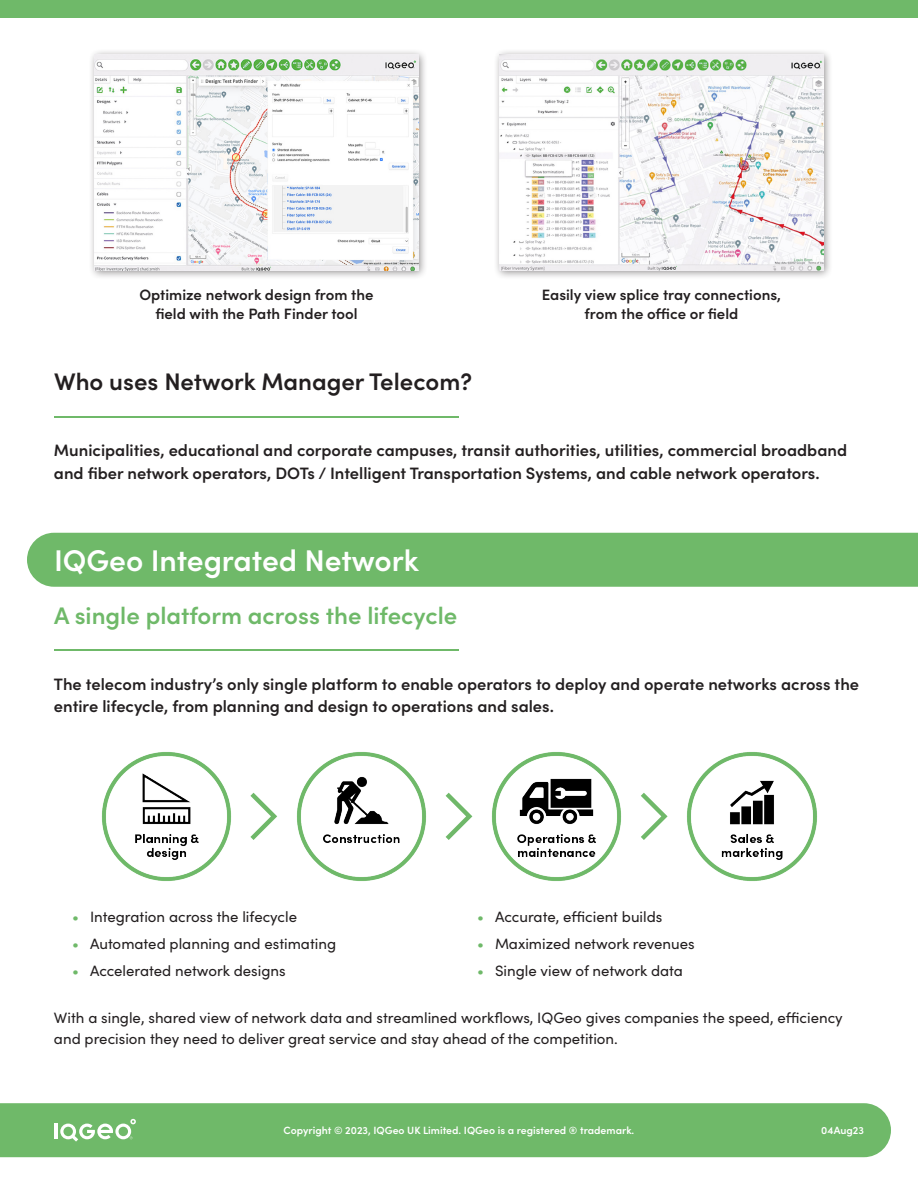
<style>
.page{position:relative;width:918px;height:1188px;background:#fff}
.page>*{position:absolute;margin:0;border:0;box-sizing:border-box;transform-origin:0 0}
.t1{font:600 30px "Sofia Pro";color:#fff}
.Title-Sub_description{font:600 24px "Sofia Pro";color:#6fb969}
.Section_Header{font:600 24px "Sofia Pro";color:#231f20}
.Description___CTA{font:600 16.5px/22.5px "Sofia Pro";color:#231f20}
.t2{font:15px/21px "Sofia Pro";color:#231f20}
.Image_description{font:600 15px/19.5px "Sofia Pro";color:#231f20;text-align:center}
.Copyright_information{font:600 10.5px "Sofia Pro";color:#fff}
.s1{color:#6fb969}
</style>
<div class="page">
<div style="left:27px;top:533px;width:891px;height:54px;background:#6fb969"></div>
<div style="left:0;top:0;width:918px;height:18px;background:#6fb969"></div>
<div style="left:0;top:1103px;width:891px;height:54px;background:#6fb969"></div>
<hr style="left:54px;top:1124px;width:3px;height:15px;background:#fff">
<svg style="left:60px;top:1119px;width:76px;height:23px"></svg>
<div style="left:88px;top:48px;width:340px;height:232px;background:#231f20;opacity:.5"></div>
<img style="left:94px;top:55px;width:324px;height:216px">
<hr style="left:54px;top:649px;width:405px;height:2px;background:#6fb969">
<svg style="left:250px;top:793px;width:27px;height:47px"></svg>
<svg style="left:446px;top:793px;width:26px;height:47px"></svg>
<svg style="left:641px;top:793px;width:27px;height:47px"></svg>
<img style="left:687px;top:752px;width:130px;height:129px">
<img style="left:491px;top:752px;width:131px;height:129px">
<img style="left:296px;top:752px;width:131px;height:129px">
<img style="left:101px;top:752px;width:131px;height:129px">
<div style="left:493px;top:48px;width:340px;height:232px;background:#231f20;opacity:.5"></div>
<img style="left:500px;top:55px;width:324px;height:216px">
<hr style="left:54px;top:416px;width:405px;height:1px;background:#6fb969">
<p class="Image_description" style="left:139px;top:283px;width:236px">Optimize network design from the field with the Path Finder tool</p>
<p class="Image_description" style="left:542px;top:283px;width:241px">Easily view splice tray connections, from the office or field</p>
<p class="Section_Header" style="left:54px;top:364px;width:420px">Who uses Network Manager Telecom?</p>
<p class="Description___CTA" style="left:54px;top:438px;width:795px">Municipalities, educational and corporate campuses, transit authorities, utilities, commercial broadband and fiber network operators, DOTs / Intelligent Transportation Systems, and cable network operators.</p>
<p class="t1" style="left:54px;top:537px;width:367px">IQGeo Integrated Network</p>
<p class="Title-Sub_description" style="left:54px;top:597px;width:405px">A single platform across the lifecycle</p>
<p class="Description___CTA" style="left:54px;top:672px;width:807px">The telecom industry’s only single platform to enable operators to deploy and operate networks across the entire lifecycle, from planning and design to operations and sales.</p>
<p class="t2" style="left:477px;top:906px;width:187px"><span class="s1">•</span> Accurate, efficient builds</p>
<p class="t2" style="left:477px;top:933px;width:219px"><span class="s1">•</span> Maximized network revenues</p>
<p class="t2" style="left:477px;top:960px;width:208px"><span class="s1">•</span> Single view of network data</p>
<p class="t2" style="left:54px;top:1007px;width:790px">With a single, shared view of network data and streamlined workflows, IQGeo gives companies the speed, efficiency and precision they need to deliver great service and stay ahead of the competition.</p>
<p class="t2" style="left:72px;top:906px;width:227px"><span class="s1">•</span> Integration across the lifecycle</p>
<p class="t2" style="left:72px;top:933px;width:266px"><span class="s1">•</span> Automated planning and estimating</p>
<p class="t2" style="left:72px;top:960px;width:215px"><span class="s1">•</span> Accelerated network designs</p>
<p class="Copyright_information" style="left:284px;top:1122px;width:352px">Copyright © 2023, IQGeo UK Limited. IQGeo is a registered ® trademark.</p>
<p class="Copyright_information" style="left:821px;top:1122px;width:44px">04Aug23</p>
</div>
